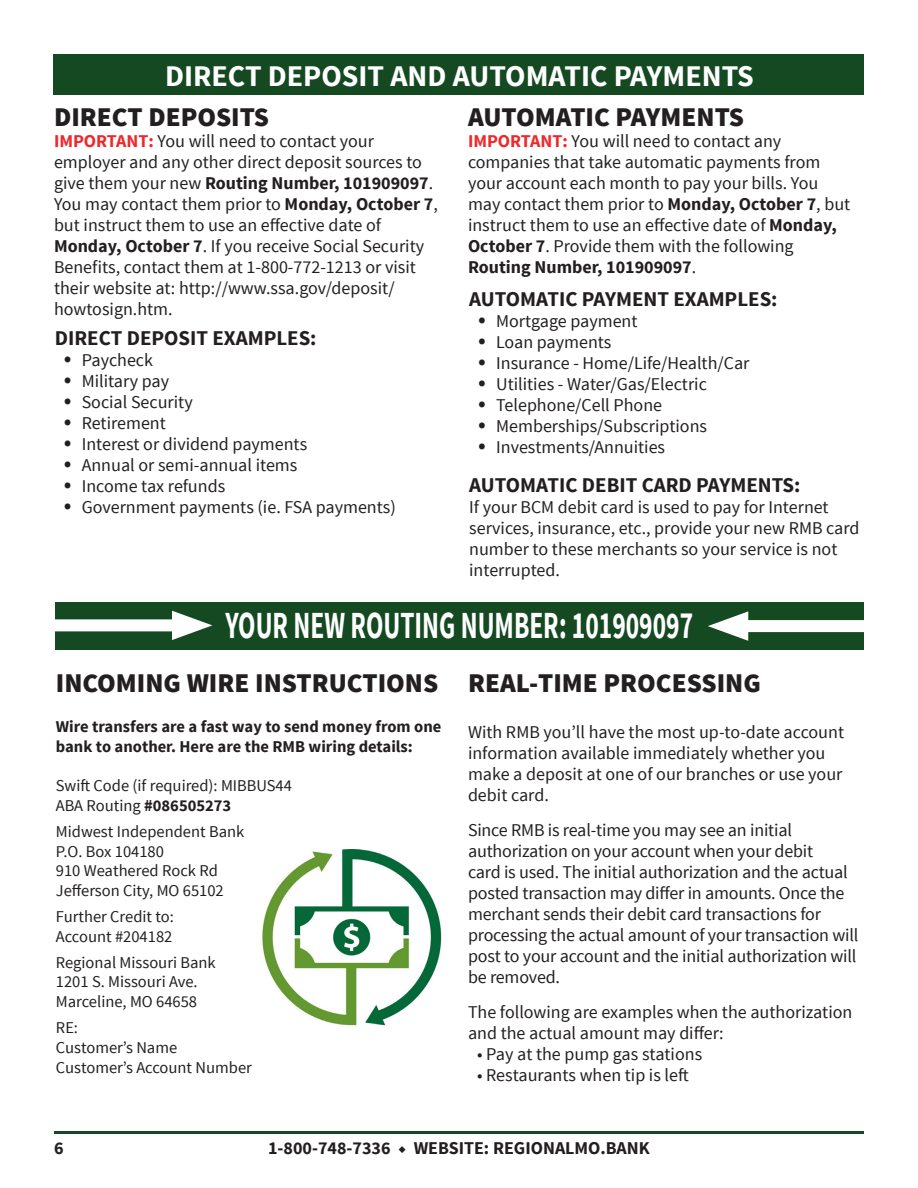
<style>
.page{position:relative;width:918px;height:1188px;background:#fff}
.page>*{position:absolute;margin:0;border:0;box-sizing:border-box;transform-origin:0 0}
.t1{font:700 38.25px "Source Sans Pro";color:#fff;scale:.67 1}
.t2{font:700 30px "Source Sans Pro";color:#fff}
.t3{font:900 27px "Source Sans Pro";color:#231f20}
.t4{font:700 21px "Source Sans Pro";color:#231f20}
.t5{font:18px/21px "Source Sans Pro";color:#231f20}
.t6{font:700 18px "Source Sans Pro";color:#231f20}
.t7{font:16.5px/19.8px "Source Sans Pro";color:#231f20}
.t8{font:700 16.5px/19.8px "Source Sans Pro";color:#231f20}
.s1{font-weight:700;color:#ee292c}
.s2{font-weight:700}
.s3{font-size:25.5px}
.s4{font-family:"Hypatia Sans Pro";font-weight:400}
</style>
<div class="page">
<hr style="left:54px;top:1131px;width:810px;height:3px;background:#154922">
<img style="left:262px;top:850px;width:180px;height:176px">
<div style="left:53px;top:54px;width:811px;height:40px;background:#154922"></div>
<div style="left:55px;top:602px;width:809px;height:48px;background:#154922"></div>
<div style="left:55px;top:619px;width:134px;height:12px;background:#fff"></div>
<svg style="left:172px;top:611px;width:40px;height:29px"></svg>
<div style="left:731px;top:620px;width:135px;height:12px;background:#fff"></div>
<svg style="left:708px;top:611px;width:40px;height:30px"></svg>
<h2 class="t2" style="left:165px;top:56px;width:590px">DIRECT DEPOSIT AND AUTOMATIC PAYMENTS</h2>
<h3 class="t3" style="left:54px;top:100px;width:217px">DIRECT DEPOSITS</h3>
<p class="t5" style="left:54px;top:131px;width:385px"><span class="s1">IMPORTANT:</span> You will need to contact your employer and any other direct deposit sources to give them your new <span class="s2">Routing Number, 101909097</span>.<br>You may contact them prior to <span class="s2">Monday, October 7</span>, but instruct them to use an effective date of <span class="s2">Monday, October 7</span>. If you receive Social Security Benefits, contact them at 1-800-772-1213 or visit their website at: http://www.ssa.gov/deposit/ howtosign.htm.</p>
<p class="t4" style="left:55px;top:325px;width:263px">DIRECT DEPOSIT EXAMPLES:</p>
<p class="t5" style="left:64px;top:350px;width:91px"><span class="s3">•</span> Paycheck</p>
<p class="t5" style="left:64px;top:371px;width:107px"><span class="s3">•</span> Military pay</p>
<p class="t5" style="left:64px;top:392px;width:131px"><span class="s3">•</span> Social Security</p>
<p class="t5" style="left:64px;top:413px;width:104px"><span class="s3">•</span> Retirement</p>
<p class="t5" style="left:64px;top:434px;width:245px"><span class="s3">•</span> Interest or dividend payments</p>
<p class="t5" style="left:64px;top:455px;width:235px"><span class="s3">•</span> Annual or semi-annual items</p>
<p class="t5" style="left:64px;top:476px;width:163px"><span class="s3">•</span> Income tax refunds</p>
<p class="t5" style="left:64px;top:497px;width:334px"><span class="s3">•</span> Government payments (ie. FSA payments)</p>
<h3 class="t3" style="left:468px;top:100px;width:278px">AUTOMATIC PAYMENTS</h3>
<p class="t5" style="left:468px;top:131px;width:384px"><span class="s1">IMPORTANT:</span> You will need to contact any companies that take automatic payments from your account each month to pay your bills. You may contact them prior to <span class="s2">Monday, October 7</span>, but instruct them to use an effective date of <span class="s2">Monday, October 7</span>. Provide them with the following <span class="s2">Routing Number, 101909097</span>.</p>
<p class="t4" style="left:469px;top:285px;width:310px">AUTOMATIC PAYMENT EXAMPLES:</p>
<p class="t5" style="left:478px;top:310px;width:161px"><span class="s3">•</span> Mortgage payment</p>
<p class="t5" style="left:478px;top:331px;width:135px"><span class="s3">•</span> Loan payments</p>
<p class="t5" style="left:478px;top:352px;width:273px"><span class="s3">•</span> Insurance - Home/Life/Health/Car</p>
<p class="t5" style="left:478px;top:373px;width:230px"><span class="s3">•</span> Utilities - Water/Gas/Electric</p>
<p class="t5" style="left:478px;top:394px;width:185px"><span class="s3">•</span> Telephone/Cell Phone</p>
<p class="t5" style="left:478px;top:415px;width:230px"><span class="s3">•</span> Memberships/Subscriptions</p>
<p class="t5" style="left:478px;top:436px;width:188px"><span class="s3">•</span> Investments/Annuities</p>
<p class="t4" style="left:469px;top:471px;width:333px">AUTOMATIC DEBIT CARD PAYMENTS:</p>
<p class="t5" style="left:469px;top:496px;width:392px">If your BCM debit card is used to pay for Internet services, insurance, etc., provide your new RMB card number to these merchants so your service is not interrupted.</p>
<h1 class="t1" style="left:225px;top:601px;width:700px">YOUR NEW ROUTING NUMBER: 101909097</h1>
<h3 class="t3" style="left:468px;top:666px;width:294px">REAL-TIME PROCESSING</h3>
<p class="t5" style="left:468px;top:722px;width:378px">With RMB you’ll have the most up-to-date account information available immediately whether you make a deposit at one of our branches or use your debit card.</p>
<p class="t5" style="left:468px;top:820px;width:392px">Since RMB is real-time you may see an initial authorization on your account when your debit<br>card is used. The initial authorization and the actual posted transaction may differ in amounts. Once the merchant sends their debit card transactions for processing the actual amount of your transaction will post to your account and the initial authorization will be removed.</p>
<p class="t5" style="left:468px;top:1001px;width:386px">The following are examples when the authorization and the actual amount may differ:</p>
<p class="t5" style="left:477px;top:1043px;width:227px">• Pay at the pump gas stations</p>
<p class="t5" style="left:477px;top:1064px;width:213px">• Restaurants when tip is left</p>
<h3 class="t3" style="left:56px;top:666px;width:384px">INCOMING WIRE INSTRUCTIONS</h3>
<p class="t8" style="left:56px;top:717px;width:387px">Wire transfers are a fast way to send money from one bank to another. Here are the RMB wiring details:</p>
<p class="t7" style="left:56px;top:776px;width:238px">Swift Code (if required): MIBBUS44<br>ABA Routing <span class="s2">#086505273</span></p>
<p class="t7" style="left:56px;top:822px;width:190px">Midwest Independent Bank<br>P.O. Box 104180<br>910 Weathered Rock Rd<br>Jefferson City, MO 65102</p>
<p class="t7" style="left:56px;top:907px;width:120px">Further Credit to:<br>Account #204182</p>
<p class="t7" style="left:56px;top:953px;width:161px">Regional Missouri Bank<br>1201 S. Missouri Ave.<br>Marceline, MO 64658</p>
<p class="t7" style="left:56px;top:1018px;width:198px">RE:<br>Customer’s Name<br>Customer’s Account Number</p>
<p class="t6" style="left:54px;top:1136px;width:11px">6</p>
<p class="t6" style="left:268px;top:1136px;width:383px">1-800-748-7336 <span class="s4">◆</span> WEBSITE: REGIONALMO.BANK</p>
</div>
